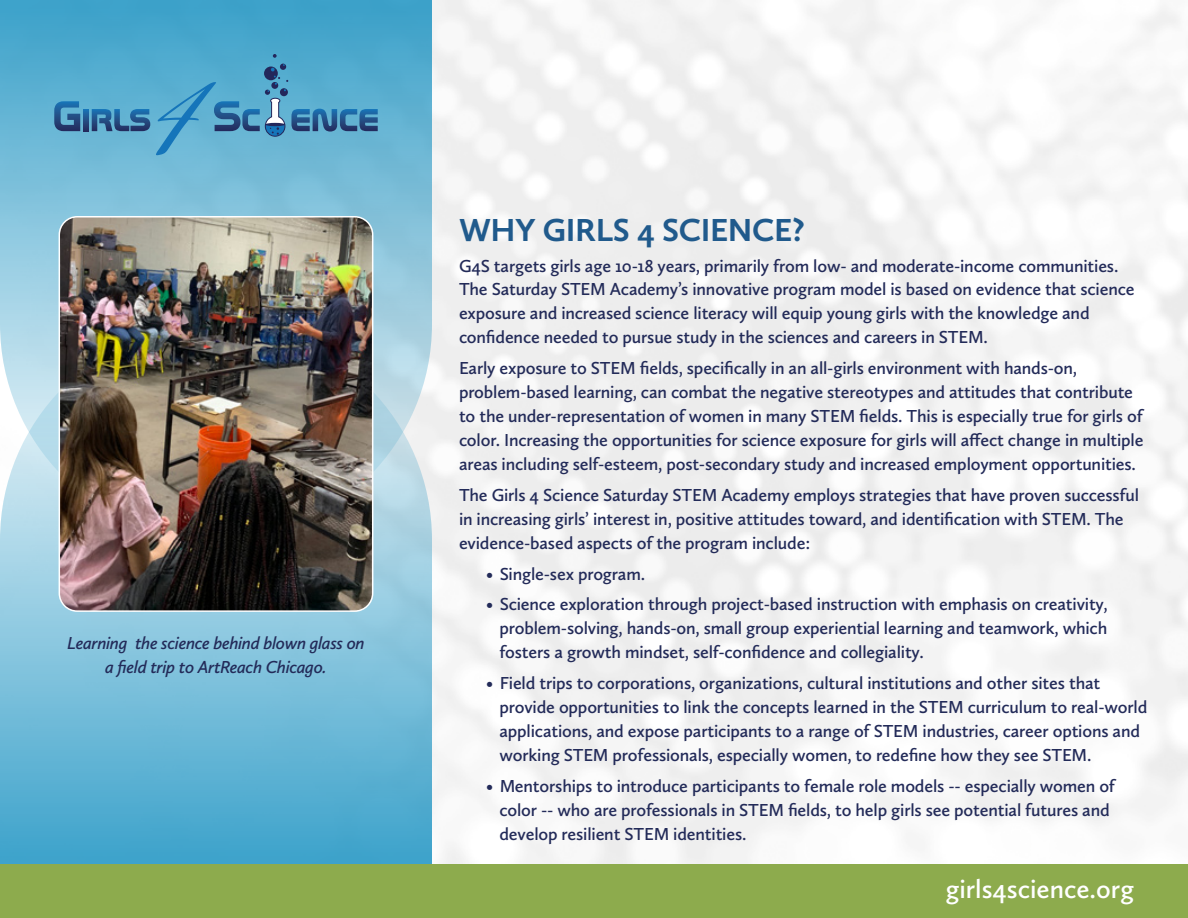
<style>
.page{position:relative;width:1188px;height:918px;background:#fff}
.page>*{position:absolute;margin:0;border:0;box-sizing:border-box;transform-origin:0 0}
.t1{font:700 33px "Calluna Sans";letter-spacing:-.01em;color:#205a8c}
.t2{font:600 27px "Calluna Sans";color:#fff}
.t3{font:600 18px/24px "Calluna Sans";letter-spacing:-.01em;color:#232b59}
.t4{font:italic 600 18px/24px "Calluna Sans";letter-spacing:-.02em;color:#232b59;text-align:center}
</style>
<div class="page">
<div style="left:0;top:864px;width:1188px;height:54px;background:#8dab4d"></div>
<svg style="left:0;top:0;width:432px;height:324px;background:#68b5d4"></svg>
<svg style="left:54px;top:101px;width:26px;height:30px"></svg>
<svg style="left:83px;top:109px;width:6px;height:22px"></svg>
<svg style="left:92px;top:109px;width:58px;height:22px"></svg>
<svg style="left:273px;top:54px;width:4px;height:4px"></svg>
<svg style="left:156px;top:64px;width:222px;height:91px;background:#56a2c7"></svg>
<svg style="left:0;top:324px;width:432px;height:540px;background:#7cbfda"></svg>
<img style="left:59px;top:217px;width:314px;height:394px">
<div style="left:59px;top:216px;width:314px;height:396px;border:2px solid #fff;border-radius:18px"></div>
<p class="t4" style="left:67px;top:631px;width:299px">Learning the science behind blown glass on a field trip to ArtReach Chicago.</p>
<h1 class="t1" style="left:459px;top:209px;width:347px">WHY GIRLS 4 SCIENCE?</h1>
<p class="t3" style="left:459px;top:253px;width:677px">G4S targets girls age 10-18 years, primarily from low- and moderate-income communities.<br>The Saturday STEM Academy’s innovative program model is based on evidence that science exposure and increased science literacy will equip young girls with the knowledge and confidence needed to pursue study in the sciences and careers in STEM.</p>
<p class="t3" style="left:459px;top:356px;width:686px">Early exposure to STEM fields, specifically in an all-girls environment with hands-on, problem-based learning, can combat the negative stereotypes and attitudes that contribute to the under-representation of women in many STEM fields. This is especially true for girls of color. Increasing the opportunities for science exposure for girls will affect change in multiple areas including self-esteem, post-secondary study and increased employment opportunities.</p>
<p class="t3" style="left:459px;top:483px;width:682px">The Girls 4 Science Saturday STEM Academy employs strategies that have proven successful in increasing girls’ interest in, positive attitudes toward, and identification with STEM. The evidence-based aspects of the program include:</p>
<p class="t3" style="left:486px;top:561px;width:161px">• Single-sex program.</p>
<p class="t3" style="left:500px;top:592px;width:610px;text-align:justify;text-indent:-14px">• Science exploration through project-based instruction with emphasis on creativity, problem-solving, hands-on, small group experiential learning and teamwork, which fosters a growth mindset, self-confidence and collegiality.</p>
<p class="t3" style="left:500px;top:671px;width:649px;text-indent:-14px">• Field trips to corporations, organizations, cultural institutions and other sites that provide opportunities to link the concepts learned in the STEM curriculum to real-world applications, and expose participants to a range of STEM industries, career options and working STEM professionals, especially women, to redefine how they see STEM.</p>
<p class="t3" style="left:500px;top:774px;width:617px;text-indent:-14px">• Mentorships to introduce participants to female role models -- especially women of color -- who are professionals in STEM fields, to help girls see potential futures and develop resilient STEM identities.</p>
<h2 class="t2" style="left:946px;top:873px;width:190px">girls4science.org</h2>
</div>
